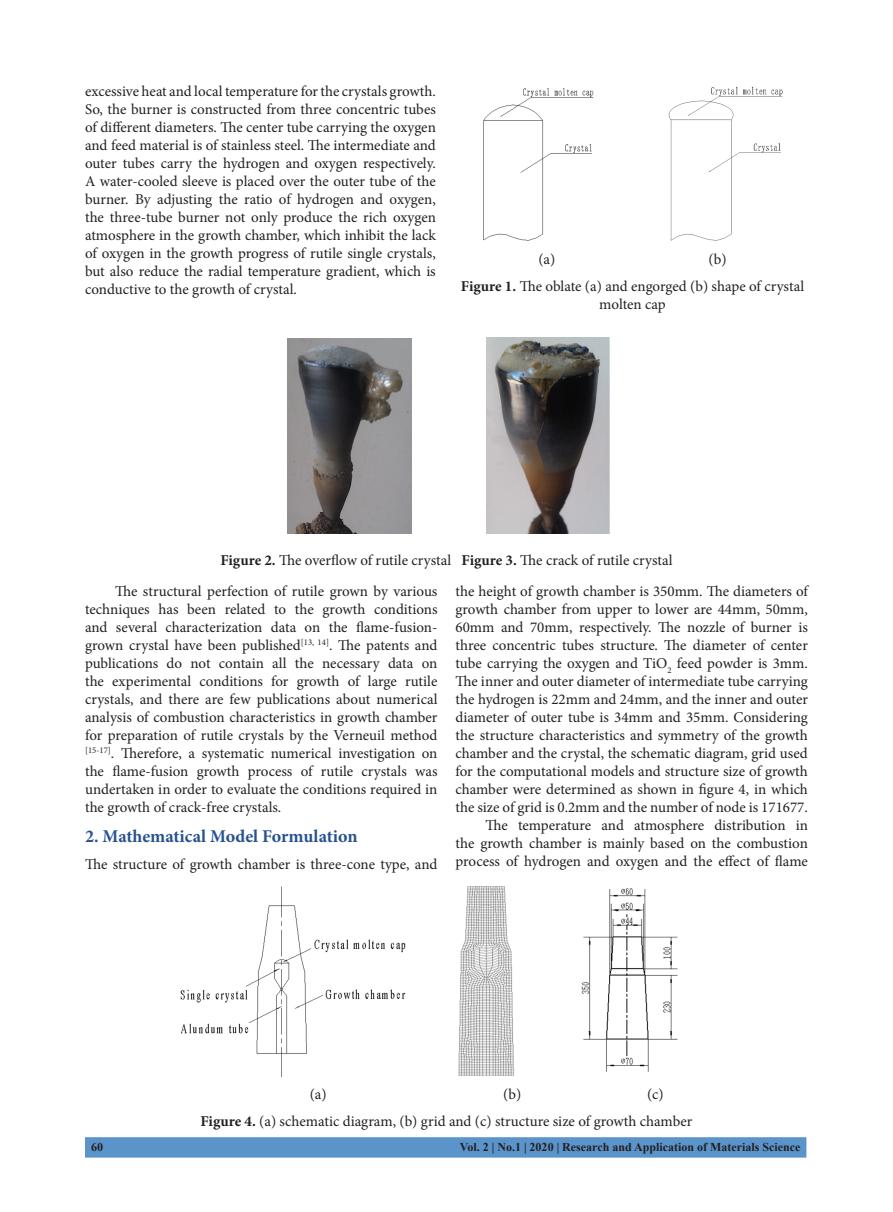
<style>
.page{position:relative;width:893px;height:1212px;background:#fff}
.page>*{position:absolute;margin:0;border:0;box-sizing:border-box;transform-origin:0 0}
.t1{font:700 18px "Minion Pro";letter-spacing:-.005em;color:#27518f}
.t2{font:15px/18px "Minion Pro";color:#231f20}
.t3{font:700 12px "Times New Roman";color:#231f20}
.s1{font-weight:700}
</style>
<div class="page">
<div style="left:85px;top:1137px;width:721px;height:20px;background:#5a94ca"></div>
<img style="left:483px;top:88px;width:111px;height:153px">
<img style="left:668px;top:86px;width:115px;height:155px">
<img style="left:180px;top:886px;width:226px;height:190px">
<img style="left:458px;top:886px;width:56px;height:190px">
<img style="left:582px;top:888px;width:96px;height:184px">
<img style="left:288px;top:338px;width:124px;height:196px">
<img style="left:487px;top:337px;width:122px;height:197px">
<p class="t2" style="left:85px;top:82px;width:352px;text-align:justify">excessive heat and local temperature for the crystals growth.<br>So, the burner is constructed from three concentric tubes of different diameters. The center tube carrying the oxygen and feed material is of stainless steel. The intermediate and outer tubes carry the hydrogen and oxygen respectively.<br>A water-cooled sleeve is placed over the outer tube of the burner. By adjusting the ratio of hydrogen and oxygen, the three-tube burner not only produce the rich oxygen atmosphere in the growth chamber, which inhibit the lack of oxygen in the growth progress of rutile single crystals, but also reduce the radial temperature gradient, which is conductive to the growth of crystal.</p>
<p class="t2" style="left:461px;top:245px;width:345px;line-height:27.6px;text-indent:248px">(b)<br><span class="s1">Figure 1.</span> The oblate (a) and engorged (b) shape of crystal</p>
<p class="t2" style="left:599px;top:296px;width:68px">molten cap</p>
<p class="t2" style="left:538px;top:250px;width:18px">(a)</p>
<p class="t2" style="left:115px;top:544px;width:559px;line-height:31px;text-indent:105px"><span class="s1">Figure 2.</span> The overflow of rutile crystal <span class="s1">Figure 3.</span> The crack of rutile crystal<br>The structural perfection of rutile grown by various</p>
<p class="t2" style="left:85px;top:600px;width:354px;text-align:justify">techniques has been related to the growth conditions and several characterization data on the flame-fusion&shy;grown crystal have been published<sup>[13,</sup> <sup>14]</sup>. The patents and publications do not contain all the necessary data on the experimental conditions for growth of large rutile crystals, and there are few publications about numerical analysis of combustion characteristics in growth chamber for preparation of rutile crystals by the Verneuil method <sup>[15-17]</sup>. Therefore, a systematic numerical investigation on the flame-fusion growth process of rutile crystals was undertaken in order to evaluate the conditions required in the growth of crack-free crystals.</p>
<p class="t1" style="left:85px;top:824px;width:274px">2. Mathematical Model Formulation</p>
<p class="t2" style="left:85px;top:855px;width:354px">The structure of growth chamber is three-cone type, and</p>
<p class="t2" style="left:455px;top:582px;width:354px;text-align:right">the height of growth chamber is 350mm. The diameters of growth chamber from upper to lower are 44mm, 50mm, 60mm and 70mm, respectively. The nozzle of burner is three concentric tubes structure. The diameter of center tube carrying the oxygen and TiO<sub>2</sub> feed powder is 3mm.<br>The inner and outer diameter of intermediate tube carrying the hydrogen is 22mm and 24mm, and the inner and outer diameter of outer tube is 34mm and 35mm. Considering the structure characteristics and symmetry of the growth chamber and the crystal, the schematic diagram, grid used for the computational models and structure size of growth chamber were determined as shown in figure 4, in which the size of grid is 0.2mm and the number of node is 171677.<br>The temperature and atmosphere distribution in<br>the growth chamber is mainly based on the combustion process of hydrogen and oxygen and the effect of flame</p>
<p class="t2" style="left:310px;top:1086px;width:18px">(a)</p>
<p class="t2" style="left:503px;top:1086px;width:19px">(b)</p>
<p class="t2" style="left:200px;top:1081px;width:494px;line-height:26.5px;text-indent:447px">(c)<br><span class="s1">Figure 4.</span> (a) schematic diagram, (b) grid and (c) structure size of growth chamber</p>
<p class="t3" style="left:91px;top:1139px;width:13px">60</p>
<p class="t3" style="left:460px;top:1139px;width:342px">Vol. 2 | No.1 | 2020 | Research and Application of Materials Science</p>
</div>
